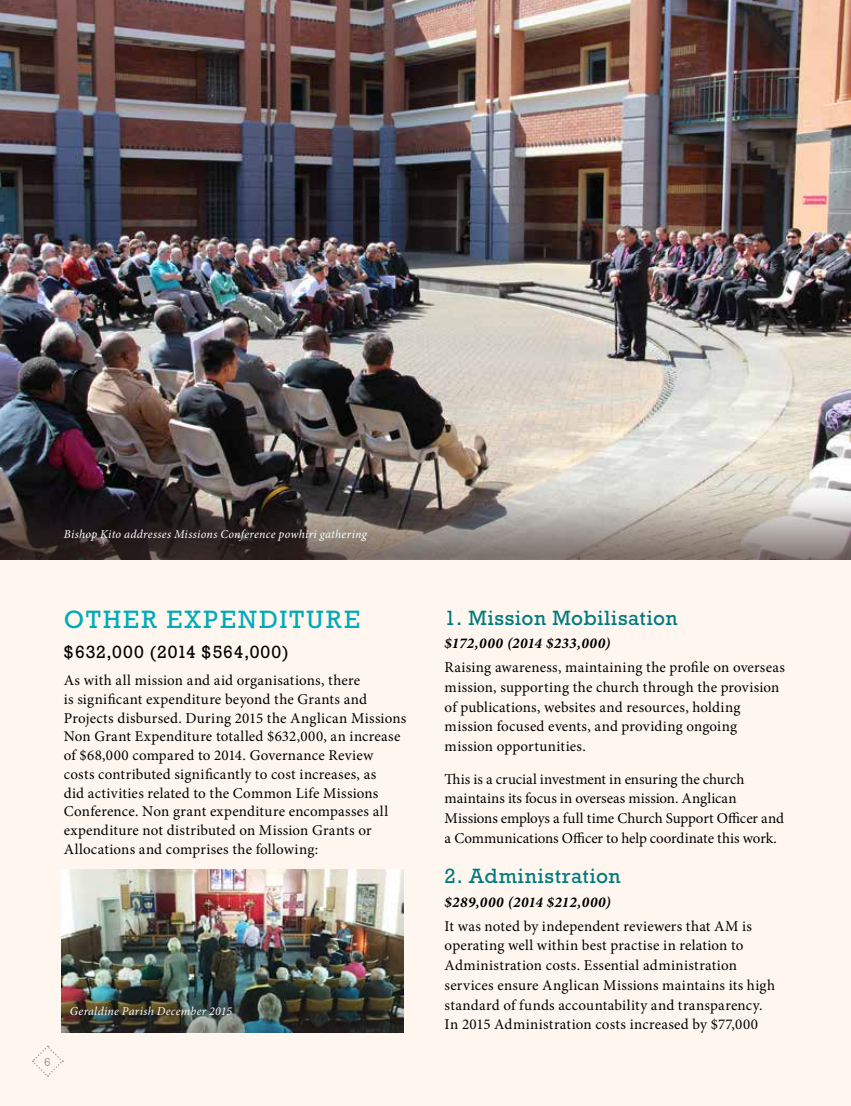
<style>
.page{position:relative;width:851px;height:1106px;background:#fff}
.page>*{position:absolute;margin:0;border:0;box-sizing:border-box;transform-origin:0 0}
.t1{font:25.5px "Rockwell";letter-spacing:.09em;color:#00abb8}
.t2{font:21px "Rockwell";letter-spacing:.03em;color:#007a7d}
.t3{font:18px "Rockwell";letter-spacing:.04em;color:#000}
.t4{font:15px/18.8px "Minion Pro";letter-spacing:.015em;color:#000}
.t5{font:15px/19.8px "Minion Pro";letter-spacing:-.005em;color:#000}
.t6{font:italic 700 15px "Minion Pro";letter-spacing:.03em;color:#000}
.t7{font:italic 12px "Minion Pro";letter-spacing:.025em;color:#fff}
.t8{font:12px "Rockwell";color:#ae9f9b}
</style>
<div class="page">
<div style="left:0;top:0;width:850px;height:1106px;background:#fff7ef"></div>
<img style="left:0;top:0;width:850px;height:484px">
<svg style="left:0;top:484px;width:850px;height:75px;background:#736c68"></svg>
<img style="left:61px;top:870px;width:342px;height:106px">
<img style="left:61px;top:976px;width:342px;height:56px">
<svg style="left:32px;top:1045px;width:31px;height:32px"></svg>
<p class="t7" style="left:64px;top:526px;width:304px">Bishop Kito addresses Missions Conference powhiri gathering</p>
<h1 class="t1" style="left:64px;top:604px;width:298px">OTHER EXPENDITURE</h1>
<p class="t3" style="left:64px;top:641px;width:227px">$632,000 (2014 $564,000)</p>
<p class="t4" style="left:64px;top:671px;width:344px">As with all mission and aid organisations, there<br>is significant expenditure beyond the Grants and Projects disbursed. During 2015 the Anglican Missions Non Grant Expenditure totalled $632,000, an increase of $68,000 compared to 2014. Governance Review costs contributed significantly to cost increases, as<br>did activities related to the Common Life Missions Conference. Non grant expenditure encompasses all expenditure not distributed on Mission Grants or Allocations and comprises the following:</p>
<p class="t8" style="left:44px;top:1054px;width:8px">6</p>
<p class="t7" style="left:70px;top:1003px;width:164px">Geraldine Parish December 2015</p>
<h2 class="t2" style="left:444px;top:605px;width:234px">1. Mission Mobilisation</h2>
<p class="t6" style="left:444px;top:632px;width:167px">$172,000 (2014 $233,000)</p>
<p class="t4" style="left:444px;top:657px;width:342px;line-height:19.8px">Raising awareness, maintaining the profile on overseas mission, supporting the church through the provision of publications, websites and resources, holding mission focused events, and providing ongoing mission opportunities.</p>
<p class="t5" style="left:444px;top:769px;width:341px">This is a crucial investment in ensuring the church maintains its focus in overseas mission. Anglican Missions employs a full time Church Support Officer and a Communications Officer to help coordinate this work.</p>
<h2 class="t2" style="left:444px;top:864px;width:177px">2. Administration</h2>
<p class="t6" style="left:444px;top:891px;width:167px">$289,000 (2014 $212,000)</p>
<p class="t4" style="left:444px;top:916px;width:332px;line-height:19.8px">It was noted by independent reviewers that AM is operating well within best practise in relation to Administration costs. Essential administration services ensure Anglican Missions maintains its high standard of funds accountability and transparency.<br>In 2015 Administration costs increased by $77,000</p>
</div>
